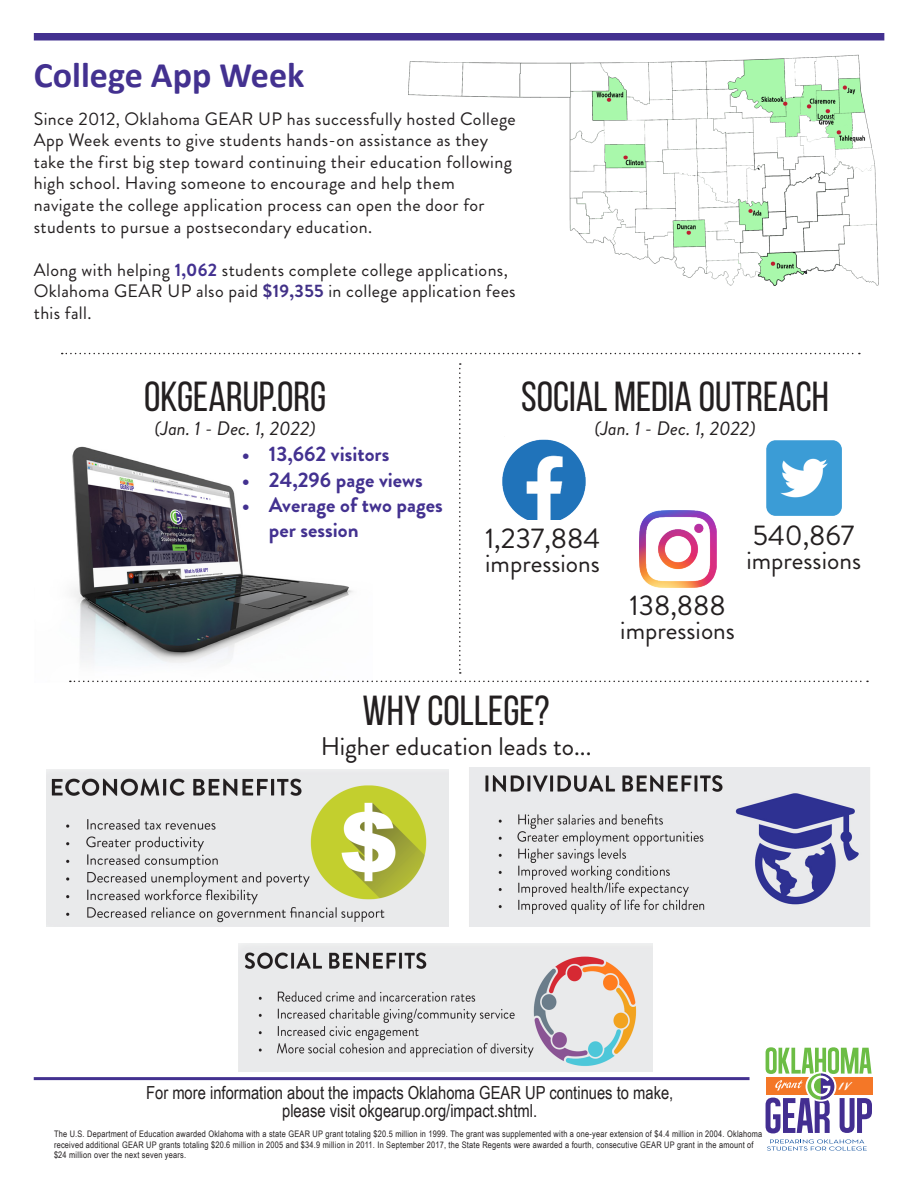
<style>
.page{position:relative;width:918px;height:1188px;background:#fff}
.page>*{position:absolute;margin:0;border:0;box-sizing:border-box;transform-origin:0 0}
.t1{font:42px "Bebas Neue";color:#231f20}
.t2{font:700 36px "Calibri";color:#433190}
.t3{font:28.5px "Brandon Grotesque";color:#231f20}
.t4{font:25.5px "Brandon Grotesque";color:#231f20}
.t5{font:700 21px/25.2px "Brandon Grotesque";color:#433190}
.t6{font:italic 19.5px "Brandon Grotesque";color:#231f20}
.t7{font:18px/21.6px "Brandon Grotesque";letter-spacing:.02em;color:#231f20}
.t8{font:18px/18px "Arial Narrow";color:#231f20;text-align:center}
.t9{font:11.4px "Pendry Scr D";color:#fff}
.t10{font:9px/10.8px "Arial Narrow";letter-spacing:.025em;color:#231f20}
.s1{font-weight:700;color:#433190}
.s2{font-weight:700;color:#423187}
</style>
<div class="page">
<hr style="left:34px;top:1077px;width:716px;height:3px;background:#433190">
<svg style="left:767px;top:1139px;width:100px;height:12px"></svg>
<svg style="left:766px;top:1047px;width:106px;height:86px"></svg>
<img style="left:408px;top:54px;width:471px;height:232px">
<div style="left:34px;top:33px;width:850px;height:7px;background:#433190"></div>
<img style="left:766px;top:441px;width:75px;height:75px">
<img style="left:502px;top:439px;width:84px;height:81px">
<img style="left:639px;top:511px;width:77px;height:77px">
<img style="left:69px;top:446px;width:303px;height:237px">
<img style="left:47px;top:769px;width:401px;height:158px">
<img style="left:469px;top:767px;width:401px;height:160px">
<img style="left:239px;top:944px;width:414px;height:127px">
<svg style="left:70px;top:681px;width:798px;height:1px"></svg>
<svg style="left:459px;top:363px;width:2px;height:311px"></svg>
<svg style="left:62px;top:353px;width:798px;height:1px"></svg>
<h2 class="t2" style="left:34px;top:52px;width:272px">College App Week</h2>
<p class="t7" style="left:34px;top:108px;width:484px">Since 2012, Oklahoma GEAR UP has successfully hosted College App Week events to give students hands-on assistance as they take the first big step toward continuing their education following high school. Having someone to encourage and help them navigate the college application process can open the door for students to pursue a postsecondary education.</p>
<p class="t7" style="left:34px;top:259px;width:483px">Along with helping <span class="s1">1,062</span> students complete college applications,<br>Oklahoma GEAR UP also paid <span class="s2">$19,355</span> in college application fees this fall.</p>
<h1 class="t1" style="left:144px;top:374px;width:184px">OKGEARUP.ORG</h1>
<p class="t6" style="left:155px;top:414px;width:163px">(Jan. 1 - Dec. 1, 2022)</p>
<p class="t5" style="left:242px;top:442px;width:149px">• 13,662 visitors</p>
<p class="t5" style="left:242px;top:467px;width:182px">• 24,296 page views</p>
<p class="t5" style="left:269px;top:492px;width:175px;text-indent:-27px">• Average of two pages per session</p>
<h1 class="t1" style="left:521px;top:374px;width:309px">SOCIAL MEDIA OUTREACH</h1>
<p class="t6" style="left:594px;top:414px;width:163px">(Jan. 1 - Dec. 1, 2022)</p>
<h3 class="t3" style="left:485px;top:518px;width:117px">1,237,884</h3>
<h3 class="t4" style="left:485px;top:546px;width:116px">impressions</h3>
<h3 class="t3" style="left:630px;top:586px;width:98px">138,888</h3>
<h3 class="t4" style="left:620px;top:613px;width:116px">impressions</h3>
<h3 class="t3" style="left:753px;top:516px;width:103px">540,867</h3>
<h3 class="t4" style="left:746px;top:543px;width:116px">impressions</h3>
<h1 class="t1" style="left:362px;top:687px;width:189px">WHY COLLEGE?</h1>
<h3 class="t4" style="left:321px;top:729px;width:272px">Higher education leads to...</h3>
<p class="t8" style="left:146px;top:1083px;width:529px">For more information about the impacts Oklahoma GEAR UP continues to make, please visit okgearup.org/impact.shtml.</p>
<p class="t10" style="left:54px;top:1128px;width:710px">The U.S. Department of Education awarded Oklahoma with a state GEAR UP grant totaling $20.5 million in 1999. The grant was supplemented with a one-year extension of $4.4 million in 2004. Oklahoma received additional GEAR UP grants totaling $20.6 million in 2005 and $34.9 million in 2011. In September 2017, the State Regents were awarded a fourth, consecutive GEAR UP grant in the amount of $24 million over the next seven years.</p>
<p class="t9" style="left:839px;top:1080px;width:12px">IV</p>
</div>
